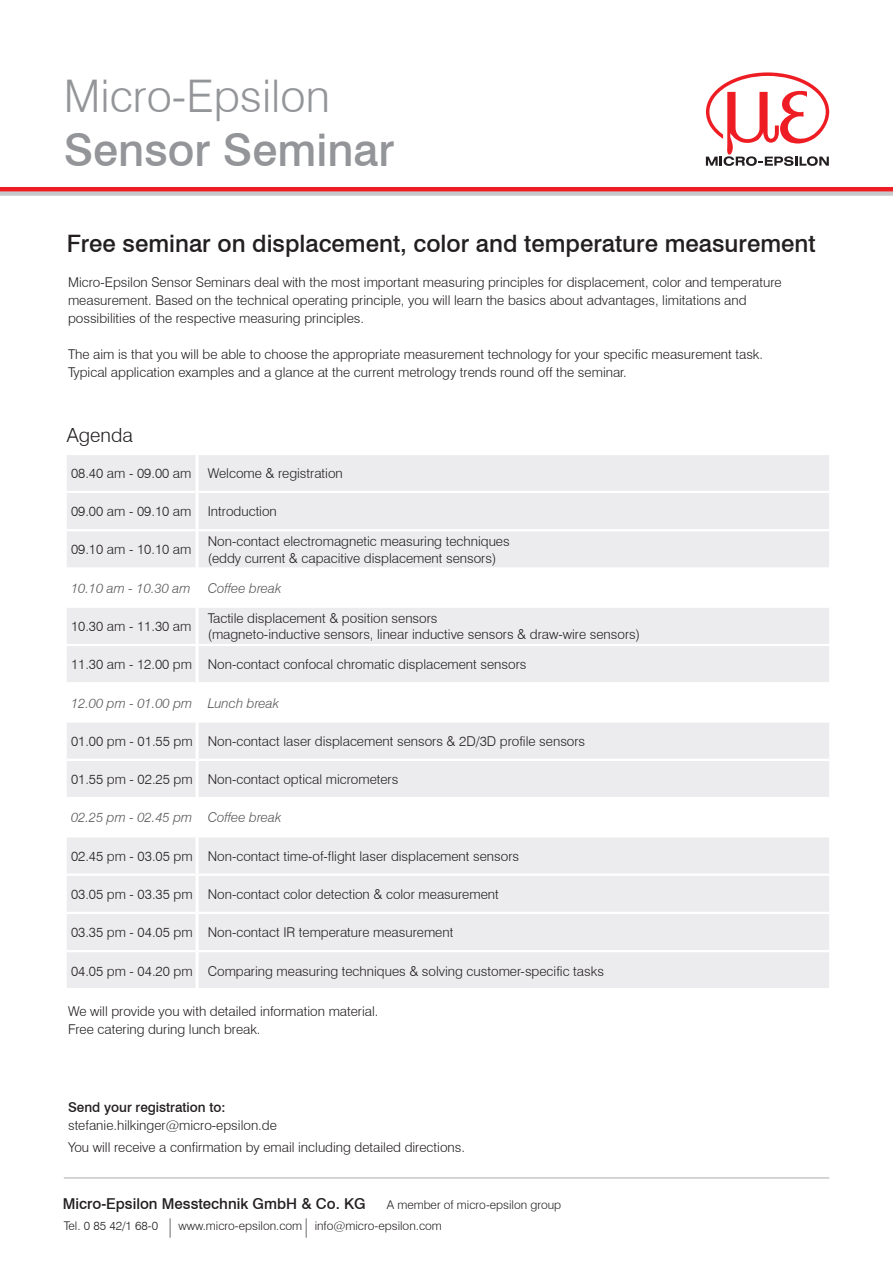
<style>
.page{position:relative;width:893px;height:1263px;background:#fff}
.page>*{position:absolute;margin:0;border:0;box-sizing:border-box;transform-origin:0 0}
.t1{font:300 45px "Swiss 721 BT";color:#939598}
.t2{font:500 45px "Swiss 721 BT";color:#939598}
.t3{font:500 24px "Swiss 721 BT";color:#231f20}
.t4{font:300 19.5px "Swiss 721 BT";color:#231f20}
.t5{font:500 15px "Swiss 721 BT";color:#231f20}
.t6{font:300 13.5px/18px "Swiss 721 BT";color:#231f20}
.t7{font:italic 300 13.5px "Swiss 721 BT";color:#57585a}
.t8{font:500 13.5px "Swiss 721 BT";color:#231f20}
.t9{font:300 12px "Swiss 721 BT";color:#231f20}
</style>
<div class="page">
<div style="left:0;top:191px;width:893px;height:5px;background:#c7c8ca"></div>
<hr style="left:0;top:187px;width:893px;height:4px;background:#ee1d23">
<svg style="left:706px;top:72px;width:123px;height:94px"></svg>
<hr style="left:64px;top:1177px;width:765px;height:2px;background:#c7c8ca">
<svg style="left:170px;top:1218px;width:1px;height:20px"></svg>
<svg style="left:306px;top:1218px;width:1px;height:20px"></svg>
<div style="left:67px;top:455px;width:762px;height:533px;background:#ececee"></div>
<svg style="left:67px;top:570px;width:762px;height:265px;fill:#ececee"></svg>
<hr style="left:67px;top:491px;width:129px;height:2px;background:#fff">
<hr style="left:199px;top:491px;width:630px;height:2px;background:#fff">
<hr style="left:67px;top:529px;width:129px;height:2px;background:#fff">
<hr style="left:199px;top:529px;width:630px;height:2px;background:#fff">
<hr style="left:67px;top:567px;width:129px;height:3px;background:#fff">
<hr style="left:199px;top:567px;width:630px;height:3px;background:#fff">
<hr style="left:67px;top:606px;width:129px;height:2px;background:#fff">
<hr style="left:199px;top:606px;width:630px;height:2px;background:#fff">
<hr style="left:67px;top:644px;width:129px;height:2px;background:#fff">
<hr style="left:199px;top:644px;width:630px;height:2px;background:#fff">
<hr style="left:67px;top:682px;width:129px;height:2px;background:#fff">
<hr style="left:199px;top:682px;width:630px;height:2px;background:#fff">
<hr style="left:67px;top:720px;width:129px;height:3px;background:#fff">
<hr style="left:199px;top:720px;width:630px;height:3px;background:#fff">
<hr style="left:67px;top:759px;width:129px;height:2px;background:#fff">
<hr style="left:199px;top:759px;width:630px;height:2px;background:#fff">
<hr style="left:67px;top:797px;width:129px;height:2px;background:#fff">
<hr style="left:199px;top:797px;width:630px;height:2px;background:#fff">
<hr style="left:67px;top:835px;width:129px;height:2px;background:#fff">
<hr style="left:199px;top:835px;width:630px;height:2px;background:#fff">
<hr style="left:67px;top:873px;width:129px;height:3px;background:#fff">
<hr style="left:199px;top:873px;width:630px;height:3px;background:#fff">
<hr style="left:67px;top:912px;width:129px;height:2px;background:#fff">
<hr style="left:199px;top:912px;width:630px;height:2px;background:#fff">
<hr style="left:67px;top:950px;width:129px;height:2px;background:#fff">
<hr style="left:199px;top:950px;width:630px;height:2px;background:#fff">
<hr style="left:196px;top:455px;width:3px;height:37px;background:#fff">
<hr style="left:196px;top:492px;width:3px;height:38px;background:#fff">
<hr style="left:196px;top:530px;width:3px;height:38px;background:#fff">
<hr style="left:196px;top:568px;width:3px;height:39px;background:#fff">
<hr style="left:196px;top:607px;width:3px;height:38px;background:#fff">
<hr style="left:196px;top:645px;width:3px;height:38px;background:#fff">
<hr style="left:196px;top:683px;width:3px;height:38px;background:#fff">
<hr style="left:196px;top:721px;width:3px;height:39px;background:#fff">
<hr style="left:196px;top:760px;width:3px;height:38px;background:#fff">
<hr style="left:196px;top:798px;width:3px;height:38px;background:#fff">
<hr style="left:196px;top:836px;width:3px;height:39px;background:#fff">
<hr style="left:196px;top:875px;width:3px;height:38px;background:#fff">
<hr style="left:196px;top:913px;width:3px;height:38px;background:#fff">
<hr style="left:196px;top:951px;width:3px;height:37px;background:#fff">
<h1 class="t1" style="left:64px;top:69px;width:268px">Micro-Epsilon</h1>
<h1 class="t2" style="left:64px;top:123px;width:332px">Sensor Seminar</h1>
<h2 class="t3" style="left:67px;top:229px;width:750px">Free seminar on displacement, color and temperature measurement</h2>
<p class="t6" style="left:68px;top:273px;width:715px">Micro-Epsilon Sensor Seminars deal with the most important measuring principles for displacement, color and temperature measurement. Based on the technical operating principle, you will learn the basics about advantages, limitations and possibilities of the respective measuring principles.</p>
<p class="t6" style="left:68px;top:345px;width:697px">The aim is that you will be able to choose the appropriate measurement technology for your specific measurement task.<br>Typical application examples and a glance at the current metrology trends round off the seminar.</p>
<h3 class="t4" style="left:67px;top:423px;width:67px">Agenda</h3>
<p class="t6" style="left:71px;top:464px;width:273px">08.40 am - 09.00 am Welcome &amp; registration</p>
<p class="t6" style="left:71px;top:502px;width:207px">09.00 am - 09.10 am Introduction</p>
<p class="t6" style="left:71px;top:540px;width:122px">09.10 am - 10.10 am</p>
<p class="t6" style="left:208px;top:533px;width:304px;line-height:16.5px">Non-contact electromagnetic measuring techniques (eddy current &amp; capacitive displacement sensors)</p>
<p class="t7" style="left:71px;top:580px;width:121px">10.10 am - 10.30 am</p>
<p class="t7" style="left:208px;top:580px;width:75px">Coffee break</p>
<p class="t6" style="left:71px;top:617px;width:122px">10.30 am - 11.30 am</p>
<p class="t6" style="left:208px;top:610px;width:434px;line-height:16.5px">Tactile displacement &amp; position sensors<br>(magneto-inductive sensors, linear inductive sensors &amp; draw-wire sensors)</p>
<p class="t6" style="left:71px;top:655px;width:457px">11.30 am - 12.00 pm Non-contact confocal chromatic displacement sensors</p>
<p class="t7" style="left:71px;top:694px;width:210px">12.00 pm - 01.00 pm Lunch break</p>
<p class="t6" style="left:71px;top:732px;width:516px">01.00 pm - 01.55 pm Non-contact laser displacement sensors &amp; 2D/3D profile sensors</p>
<p class="t6" style="left:71px;top:770px;width:329px">01.55 pm - 02.25 pm Non-contact optical micrometers</p>
<p class="t7" style="left:71px;top:809px;width:212px">02.25 pm - 02.45 pm Coffee break</p>
<p class="t6" style="left:71px;top:847px;width:450px">02.45 pm - 03.05 pm Non-contact time-of-flight laser displacement sensors</p>
<p class="t6" style="left:71px;top:885px;width:429px">03.05 pm - 03.35 pm Non-contact color detection &amp; color measurement</p>
<p class="t6" style="left:71px;top:923px;width:384px">03.35 pm - 04.05 pm Non-contact IR temperature measurement</p>
<p class="t6" style="left:71px;top:961px;width:534px">04.05 pm - 04.20 pm Comparing measuring techniques &amp; solving customer-specific tasks</p>
<p class="t6" style="left:68px;top:1002px;width:312px">We will provide you with detailed information material.<br>Free catering during lunch break.</p>
<p class="t8" style="left:68px;top:1099px;width:159px">Send your registration to:</p>
<p class="t6" style="left:68px;top:1114px;width:398px;line-height:22.2px">stefanie.hilkinger@micro-epsilon.de<br>You will receive a confirmation by email including detailed directions.</p>
<p class="t5" style="left:63px;top:1195px;width:304px">Micro-Epsilon Messtechnik GmbH &amp; Co. KG</p>
<p class="t9" style="left:387px;top:1198px;width:176px">A member of micro-epsilon group</p>
<p class="t9" style="left:64px;top:1219px;width:96px">Tel. 0 85 42/1 68-0</p>
<p class="t9" style="left:179px;top:1219px;width:265px">www.micro-epsilon.com info@micro-epsilon.com</p>
</div>
